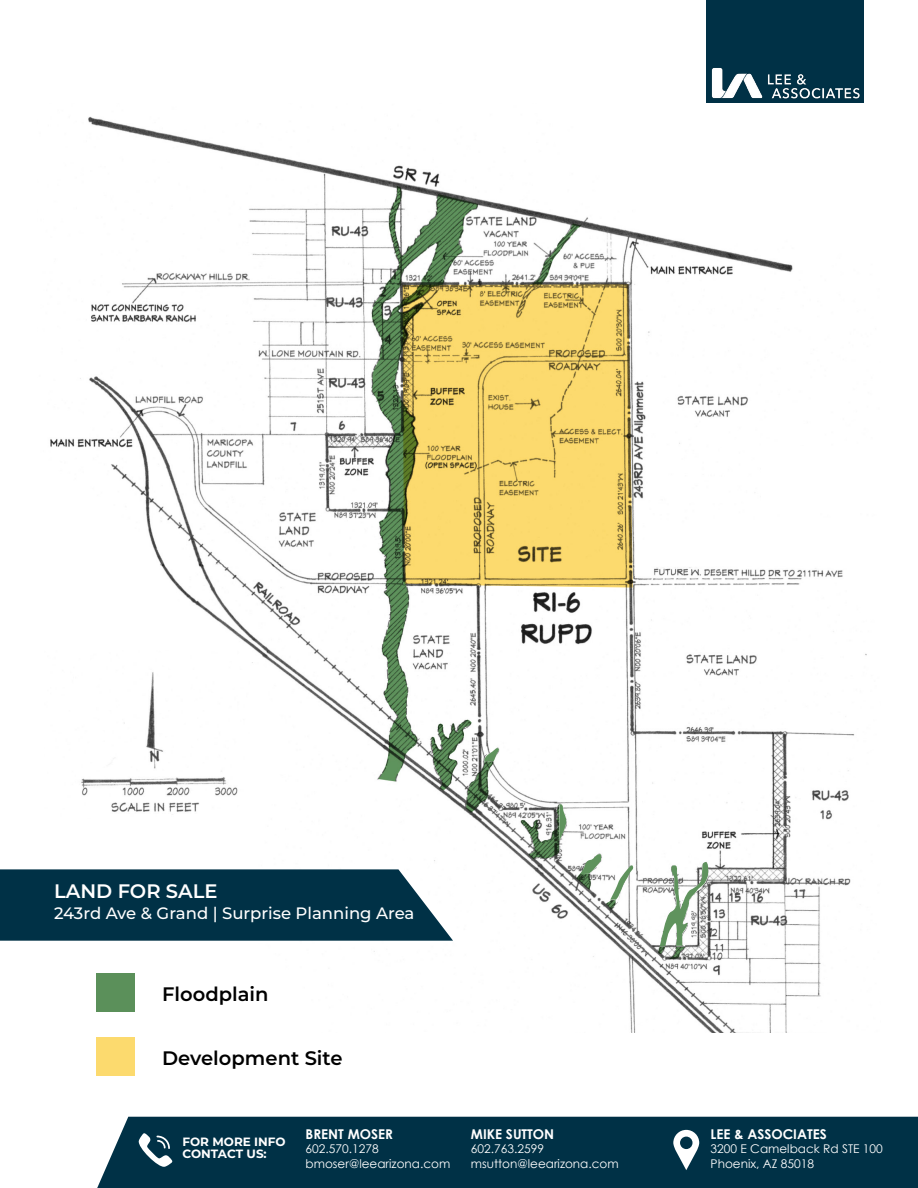
<style>
.page{position:relative;width:918px;height:1188px;background:#fff}
.page>*{position:absolute;margin:0;border:0;box-sizing:border-box;transform-origin:0 0}
.t1{font:600 19.5px "Montserrat";color:#000}
.t2{font:600 19.5px "Montserrat";color:#fff}
.t3{font:500 16.5px "Montserrat";color:#fff}
.t4{font:700 13.5px "Century Gothic";color:#fff}
.t5{font:12px/14.4px "Century Gothic";color:#fff}
.t6{font:700 12px/12px "Montserrat";color:#fff}
</style>
<div class="page">
<div style="left:706px;top:0;width:158px;height:114px;background:#003146"></div>
<img style="left:711px;top:68px;width:149px;height:31px">
<div style="left:97px;top:1117px;width:821px;height:71px;background:#003146"></div>
<svg style="left:138px;top:1133px;width:35px;height:34px"></svg>
<svg style="left:673px;top:1130px;width:26px;height:40px"></svg>
<img style="left:50px;top:104px;width:817px;height:928px">
<img style="left:658px;top:862px;width:51px;height:97px">
<img style="left:606px;top:865px;width:27px;height:45px">
<img style="left:576px;top:854px;width:25px;height:36px">
<img style="left:520px;top:804px;width:47px;height:55px">
<img style="left:466px;top:748px;width:34px;height:65px">
<img style="left:431px;top:720px;width:42px;height:71px">
<img style="left:516px;top:223px;width:66px;height:61px">
<img style="left:402px;top:284px;width:231px;height:304px">
<svg style="left:484px;top:748px;width:16px;height:13px"></svg>
<svg style="left:559px;top:803px;width:8px;height:38px"></svg>
<svg style="left:580px;top:853px;width:21px;height:21px"></svg>
<svg style="left:610px;top:863px;width:24px;height:37px"></svg>
<svg style="left:660px;top:860px;width:49px;height:87px"></svg>
<svg style="left:0;top:869px;width:453px;height:72px;background:#113f52"></svg>
<img style="left:50px;top:650px;width:199px;height:169px">
<div style="left:761px;top:446px;width:157px;height:64px;background:#fff"></div>
<div style="left:96px;top:973px;width:39px;height:39px;background:#5b905a"></div>
<div style="left:96px;top:1038px;width:39px;height:38px;background:#fcda6e"></div>
<h1 class="t2" style="left:54px;top:877px;width:165px">LAND FOR SALE</h1>
<h2 class="t3" style="left:54px;top:902px;width:362px">243rd Ave &amp; Grand | Surprise Planning Area</h2>
<h1 class="t1" style="left:162px;top:980px;width:108px">Floodplain</h1>
<h1 class="t1" style="left:162px;top:1044px;width:182px">Development Site</h1>
<p class="t6" style="left:183px;top:1135px;width:105px">FOR MORE INFO<br>CONTACT US:</p>
<p class="t4" style="left:306px;top:1124px;width:89px">BRENT MOSER</p>
<p class="t5" style="left:306px;top:1141px;width:146px">602.570.1278 bmoser@leearizona.com</p>
<p class="t4" style="left:471px;top:1124px;width:85px">MIKE SUTTON</p>
<p class="t5" style="left:471px;top:1141px;width:149px">602.763.2599 msutton@leearizona.com</p>
<p class="t4" style="left:711px;top:1124px;width:118px">LEE &amp; ASSOCIATES</p>
<p class="t5" style="left:711px;top:1141px;width:174px">3200 E Camelback Rd STE 100<br>Phoenix, AZ 85018</p>
</div>
